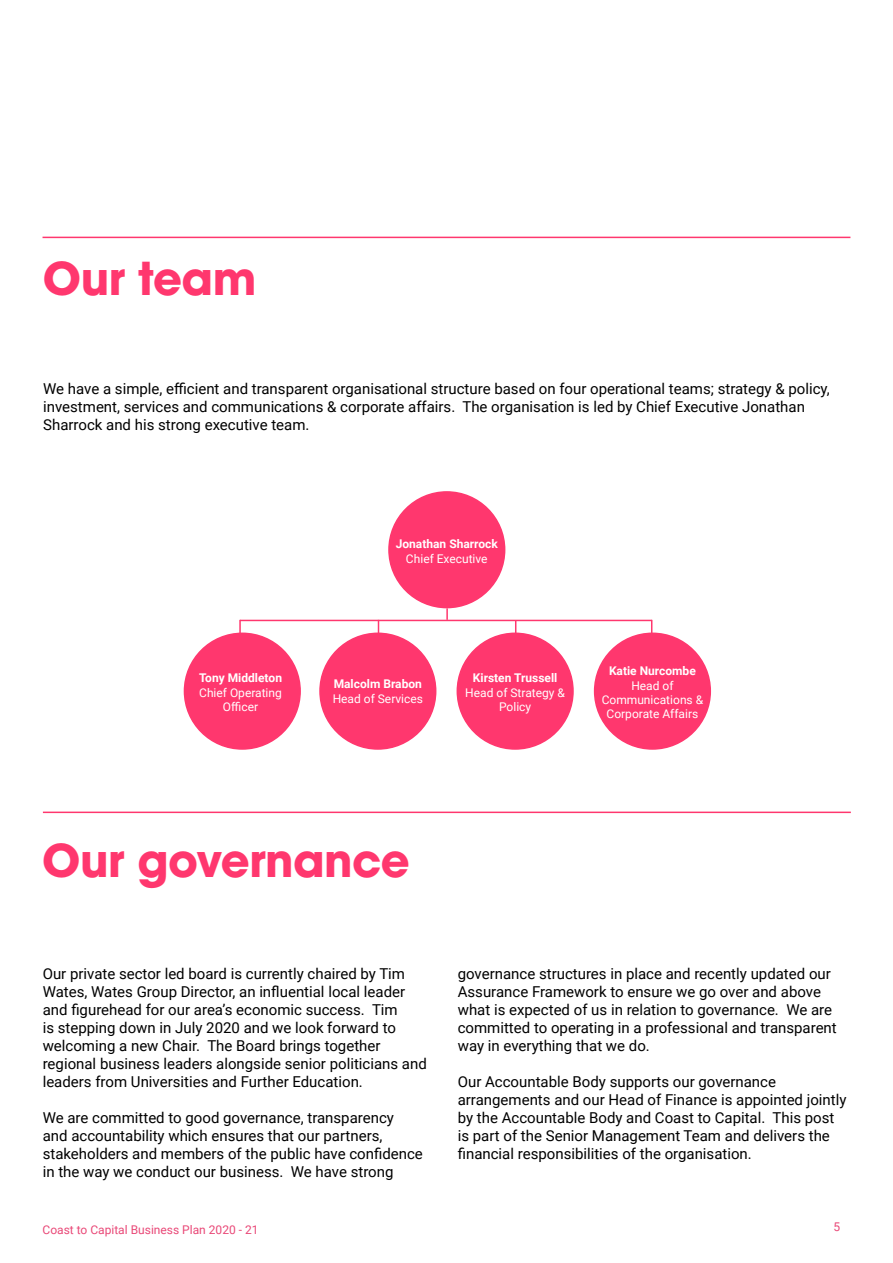
<style>
.page{position:relative;width:893px;height:1263px;background:#fff}
.page>*{position:absolute;margin:0;border:0;box-sizing:border-box;transform-origin:0 0}
.t1{font:700 45px "ITC Avant Garde Pro";letter-spacing:-.01em;color:#ff376e}
.t2{font:15px/18px "Roboto";color:#000}
.t3{font:12px/14.4px "Roboto";color:#fff;text-align:center}
.t4{font:700 12px "Roboto";color:#fff}
.t5{font:12px "Roboto";color:#e94877}
</style>
<div class="page">
<div style="left:389px;top:492px;width:116px;height:116px;background:#ff376e;border-radius:50%"></div>
<div style="left:388px;top:491px;width:117px;height:117px;border:2px solid #ff376e;border-radius:50%"></div>
<div style="left:320px;top:633px;width:116px;height:116px;background:#ff376e;border-radius:50%"></div>
<div style="left:319px;top:632px;width:117px;height:118px;border:2px solid #ff376e;border-radius:50%"></div>
<div style="left:184px;top:633px;width:116px;height:116px;background:#ff376e;border-radius:50%"></div>
<div style="left:184px;top:632px;width:117px;height:118px;border:2px solid #ff376e;border-radius:50%"></div>
<div style="left:595px;top:633px;width:115px;height:116px;background:#ff376e;border-radius:50%"></div>
<div style="left:594px;top:632px;width:117px;height:118px;border:2px solid #ff376e;border-radius:50%"></div>
<div style="left:457px;top:633px;width:116px;height:116px;background:#ff376e;border-radius:50%"></div>
<div style="left:457px;top:632px;width:117px;height:118px;border:2px solid #ff376e;border-radius:50%"></div>
<hr style="left:43px;top:237px;width:807px;height:1px;background:#ff376e">
<hr style="left:43px;top:811px;width:808px;height:2px;background:#ff376e">
<hr style="left:240px;top:620px;width:412px;height:1px;background:#ff376e">
<svg style="left:446px;top:608px;width:2px;height:12px"></svg>
<svg style="left:515px;top:621px;width:1px;height:14px"></svg>
<svg style="left:651px;top:621px;width:1px;height:14px"></svg>
<svg style="left:378px;top:621px;width:1px;height:14px"></svg>
<svg style="left:239px;top:620px;width:2px;height:15px"></svg>
<h1 class="t1" style="left:43px;top:248px;width:215px">Our team</h1>
<p class="t2" style="left:43px;top:379px;width:788px">We have a simple, efficient and transparent organisational structure based on four operational teams; strategy &amp; policy, investment, services and communications &amp; corporate affairs. The organisation is led by Chief Executive Jonathan<br>Sharrock and his strong executive team.</p>
<p class="t4" style="left:199px;top:670px;width:84px">Tony Middleton</p>
<p class="t3" style="left:199px;top:685px;width:84px">Chief Operating<br>Officer</p>
<p class="t4" style="left:396px;top:535px;width:104px">Jonathan Sharrock</p>
<p class="t3" style="left:406px;top:551px;width:83px">Chief Executive</p>
<p class="t4" style="left:334px;top:676px;width:90px">Malcolm Brabon</p>
<p class="t3" style="left:333px;top:691px;width:92px">Head of Services</p>
<p class="t4" style="left:473px;top:670px;width:86px">Kirsten Trussell</p>
<p class="t3" style="left:465px;top:685px;width:101px">Head of Strategy &amp;<br>Policy</p>
<p class="t4" style="left:609px;top:662px;width:88px">Katie Nurcombe</p>
<p class="t3" style="left:602px;top:678px;width:103px">Head of<br>Communications &amp;<br>Corporate Affairs</p>
<h1 class="t1" style="left:42px;top:830px;width:369px">Our governance</h1>
<p class="t2" style="left:43px;top:964px;width:386px">Our private sector led board is currently chaired by Tim Wates, Wates Group Director, an influential local leader and figurehead for our area’s economic success. Tim<br>is stepping down in July 2020 and we look forward to welcoming a new Chair. The Board brings together regional business leaders alongside senior politicians and leaders from Universities and Further Education.</p>
<p class="t2" style="left:43px;top:1108px;width:382px">We are committed to good governance, transparency<br>and accountability which ensures that our partners, stakeholders and members of the public have confidence in the way we conduct our business. We have strong</p>
<p class="t2" style="left:458px;top:964px;width:381px">governance structures in place and recently updated our Assurance Framework to ensure we go over and above what is expected of us in relation to governance. We are committed to operating in a professional and transparent way in everything that we do.</p>
<p class="t2" style="left:458px;top:1072px;width:390px">Our Accountable Body supports our governance arrangements and our Head of Finance is appointed jointly by the Accountable Body and Coast to Capital. This post is part of the Senior Management Team and delivers the financial responsibilities of the organisation.</p>
<p class="t5" style="left:43px;top:1222px;width:218px">Coast to Capital Business Plan 2020 - 21</p>
<p class="t5" style="left:833px;top:1218px;width:8px">5</p>
</div>
